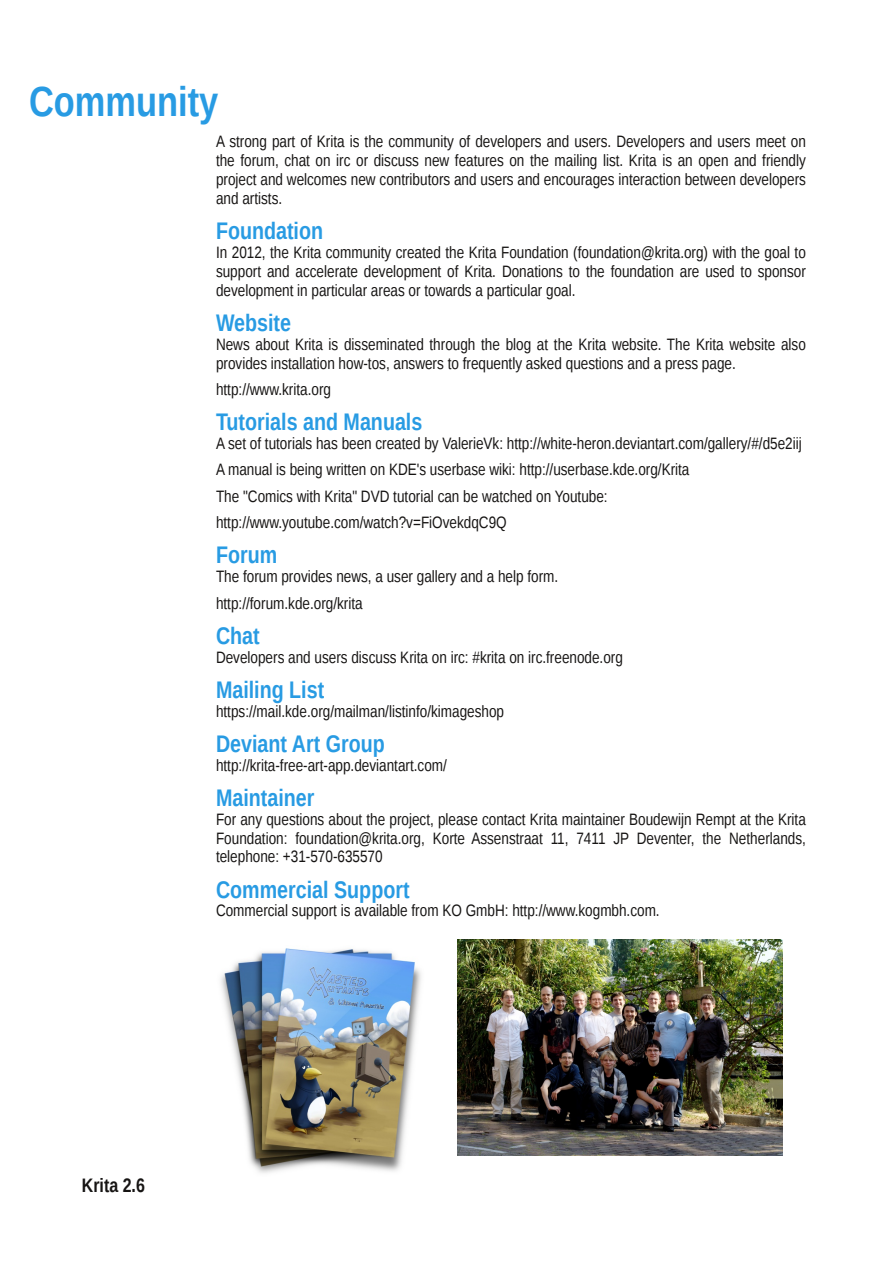
<style>
.page{position:relative;width:893px;height:1263px;background:#fff}
.page>*{position:absolute;margin:0;border:0;box-sizing:border-box;transform-origin:0 0}
.t1{font:700 42px "Liberation Sans Narrow";color:#289be3}
.t2{font:700 24px "Liberation Sans Narrow";color:#289be3}
.t3{font:700 19.5px "Liberation Sans Narrow";color:#161413}
.t4{font:16.5px/18.9px "Liberation Sans Narrow";color:#161413;text-align:justify}
</style>
<div class="page">
<img style="left:221px;top:948px;width:200px;height:225px">
<img style="left:457px;top:939px;width:325px;height:217px">
<h1 class="t1" style="left:29px;top:77px;width:191px">Community</h1>
<p class="t4" style="left:216px;top:132px;width:591px">A strong part of Krita is the community of developers and users. Developers and users meet on the forum, chat on irc or discuss new features on the mailing list. Krita is an open and friendly project and welcomes new contributors and users and encourages interaction between developers and artists.</p>
<h2 class="t2" style="left:216px;top:216px;width:109px">Foundation</h2>
<p class="t4" style="left:216px;top:242px;width:591px">In 2012, the Krita community created the Krita Foundation (foundation@krita.org) with the goal to support and accelerate development of Krita. Donations to the foundation are used to sponsor development in particular areas or towards a particular goal.</p>
<h2 class="t2" style="left:216px;top:308px;width:77px">Website</h2>
<p class="t4" style="left:216px;top:334px;width:591px">News about Krita is disseminated through the blog at the Krita website. The Krita website also provides installation how-tos, answers to frequently asked questions and a press page.</p>
<p class="t4" style="left:216px;top:380px;width:117px">http://www.krita.org</p>
<h2 class="t2" style="left:216px;top:408px;width:208px">Tutorials and Manuals</h2>
<p class="t4" style="left:216px;top:430px;width:587px;line-height:26.4px;text-align:left">A set of tutorials has been created by ValerieVk: http://white-heron.deviantart.com/gallery/#/d5e2iij A manual is being written on KDE's userbase wiki: http://userbase.kde.org/Krita<br>The "Comics with Krita" DVD tutorial can be watched on Youtube: http://www.youtube.com/watch?v=FiOvekdqC9Q</p>
<h2 class="t2" style="left:216px;top:541px;width:63px">Forum</h2>
<p class="t4" style="left:216px;top:563px;width:344px;line-height:26.4px">The forum provides news, a user gallery and a help form. http://forum.kde.org/krita</p>
<h2 class="t2" style="left:216px;top:621px;width:45px">Chat</h2>
<p class="t4" style="left:216px;top:647px;width:408px">Developers and users discuss Krita on irc: #krita on irc.freenode.org</p>
<h2 class="t2" style="left:216px;top:675px;width:110px">Mailing List</h2>
<p class="t4" style="left:216px;top:701px;width:290px">https://mail.kde.org/mailman/listinfo/kimageshop</p>
<h2 class="t2" style="left:216px;top:729px;width:170px">Deviant Art Group</h2>
<p class="t4" style="left:216px;top:755px;width:232px">http://krita-free-art-app.deviantart.com/</p>
<h2 class="t2" style="left:216px;top:783px;width:100px">Maintainer</h2>
<p class="t4" style="left:216px;top:809px;width:591px">For any questions about the project, please contact Krita maintainer Boudewijn Rempt at the Krita Foundation: foundation@krita.org, Korte Assenstraat 11, 7411 JP Deventer, the Netherlands, telephone: +31-570-635570</p>
<h2 class="t2" style="left:216px;top:875px;width:195px">Commercial Support</h2>
<p class="t4" style="left:216px;top:901px;width:445px">Commercial support is available from KO GmbH: http://www.kogmbh.com.</p>
<p class="t3" style="left:82px;top:1173px;width:65px">Krita 2.6</p>
</div>
